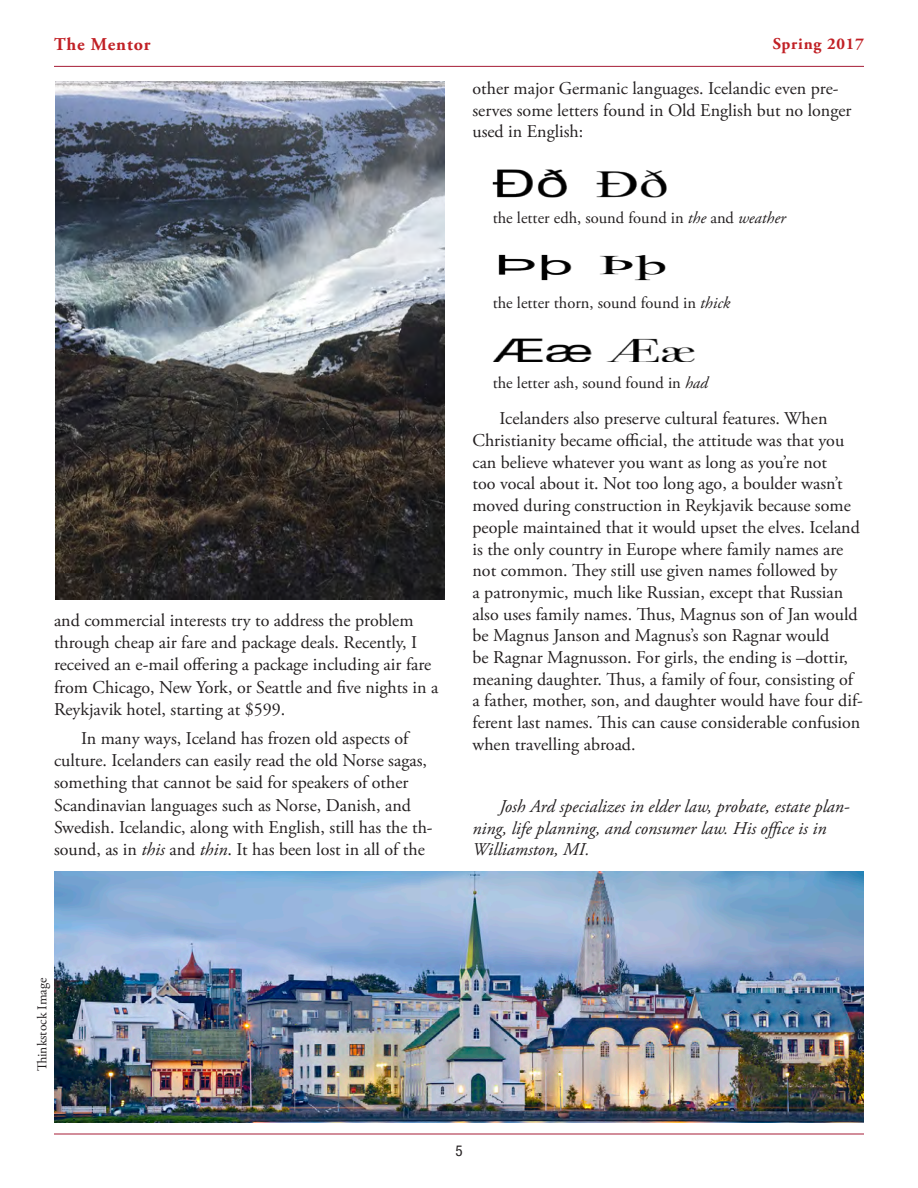
<style>
.page{position:relative;width:918px;height:1188px;background:#fff}
.page>*{position:absolute;margin:0;border:0;box-sizing:border-box;transform-origin:0 0}
.body_text{font:18px/21.6px "Adobe Garamond Pro";color:#231f20}
.body_text-2{font:italic 18px/21.6px "Adobe Garamond Pro";color:#231f20}
.t1{font:700 18px "Adobe Garamond Pro";letter-spacing:.05em;color:#c12025}
.t2{font:16.5px "Adobe Garamond Pro";color:#231f20}
.t3{font:700 16.5px "Adobe Garamond Pro";letter-spacing:.05em;color:#c12025}
.t4{font:condensed 15px "Helvetica Neue LT Std";color:#231f20}
.endnote{font:13.5px "Adobe Garamond Pro";color:#231f20}
.s1{font-style:italic}
</style>
<div class="page">
<hr style="left:54px;top:1134px;width:810px;height:1px;background:#a61c36">
<hr style="left:54px;top:66px;width:810px;height:1px;background:#a61c36">
<img style="left:493px;top:169px;width:174px;height:28px">
<img style="left:498px;top:254px;width:168px;height:27px">
<img style="left:493px;top:338px;width:201px;height:24px">
<img style="left:56px;top:81px;width:388px;height:518px">
<img style="left:54px;top:872px;width:810px;height:250px">
<p class="t1" style="left:54px;top:34px;width:98px">The Mentor</p>
<p class="t3" style="left:773px;top:34px;width:93px">Spring 2017</p>
<p class="body_text" style="left:472px;top:78px;width:381px">other major Germanic languages. Icelandic even pre&shy;serves some letters found in Old English but no longer used in English:</p>
<p class="t2" style="left:493px;top:208px;width:294px">the letter edh, sound found in <span class="s1">the</span> and <span class="s1">weather</span></p>
<p class="body_text" style="left:54px;top:610px;width:386px;line-height:22.2px">and commercial interests try to address the problem through cheap air fare and package deals. Recently, I received an e-mail offering a package including air fare from Chicago, New York, or Seattle and five nights in a Reykjavik hotel, starting at $599.</p>
<p class="body_text" style="left:54px;top:728px;width:380px;line-height:22.2px;text-indent:27px">In many ways, Iceland has frozen old aspects of culture. Icelanders can easily read the old Norse sagas, something that cannot be said for speakers of other Scandinavian languages such as Norse, Danish, and Swedish. Icelandic, along with English, still has the th&shy;sound, as in <span class="s1">this</span> and <span class="s1">thin</span>. It has been lost in all of the</p>
<p class="t2" style="left:493px;top:293px;width:239px">the letter thorn, sound found in <span class="s1">thick</span></p>
<p class="t2" style="left:493px;top:373px;width:217px">the letter ash, sound found in <span class="s1">had</span></p>
<p class="body_text" style="left:472px;top:409px;width:392px;text-indent:27px">Icelanders also preserve cultural features. When Christianity became official, the attitude was that you can believe whatever you want as long as you’re not<br>too vocal about it. Not too long ago, a boulder wasn’t moved during construction in Reykjavik because some people maintained that it would upset the elves. Iceland is the only country in Europe where family names are not common. They still use given names followed by<br>a patronymic, much like Russian, except that Russian also uses family names. Thus, Magnus son of Jan would be Magnus Janson and Magnus’s son Ragnar would<br>be Ragnar Magnusson. For girls, the ending is –dottir, meaning daughter. Thus, a family of four, consisting of a father, mother, son, and daughter would have four dif&shy;ferent last names. This can cause considerable confusion when travelling abroad.</p>
<p class="body_text-2" style="left:472px;top:796px;width:379px;text-indent:27px">Josh Ard specializes in elder law, probate, estate plan&shy;ning, life planning, and consumer law. His office is in<br>Williamston, MI.</p>
<p class="endnote" style="left:34px;top:1071px;width:95px;rotate:-90deg">Thinkstock Image</p>
<p class="t4" style="left:455px;top:1142px;width:9px">5</p>
</div>
